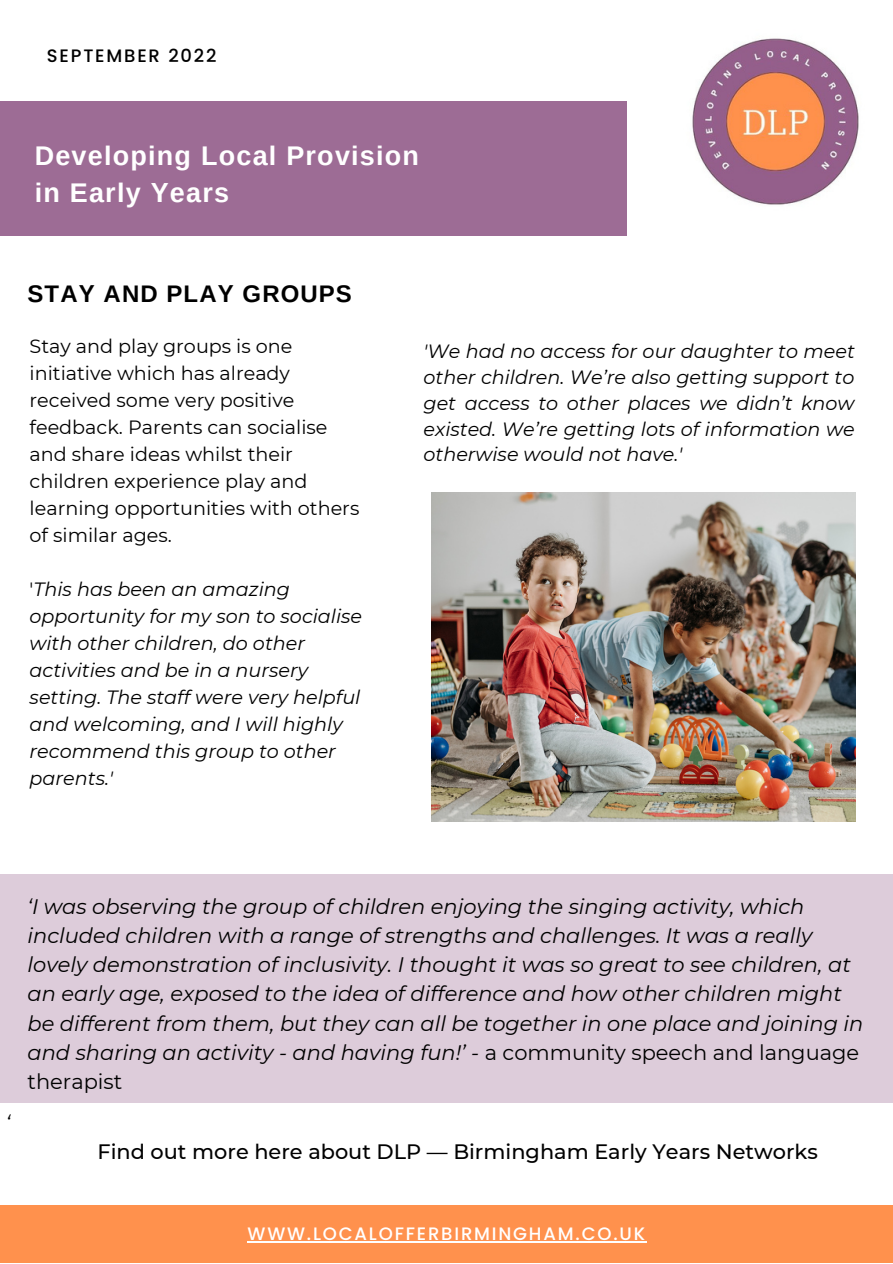
<style>
.page{position:relative;width:893px;height:1264px;background:#fff}
.page>*{position:absolute;margin:0;border:0;box-sizing:border-box;transform-origin:0 0}
.t1{font:700 27px/37px "Arimo";letter-spacing:.045em;color:#fff}
.t2{font:700 24px "Arimo";letter-spacing:.045em;color:#000}
.t3{font:italic 21px/29.2px "Montserrat";color:#000}
.t4{font:500 20.85px "Montserrat";color:#000}
.t5{font:italic 20.85px "Montserrat";color:#000}
.t6{font:italic 19.2px/27px "Montserrat";color:#000}
.t7{font:19.2px/27px "Montserrat";color:#000}
.t8{font:500 18px "Poppins";letter-spacing:.1em;color:#fff}
.t9{font:500 18px "Poppins";letter-spacing:.1em;color:#000}
.s1{font-style:normal}
</style>
<div class="page">
<div style="left:0;top:101px;width:626px;height:135px;background:#9d6c95"></div>
<div style="left:0;top:1204px;width:892px;height:58px;background:#ff914d"></div>
<img style="left:431px;top:493px;width:424px;height:328px">
<div style="left:0;top:874px;width:892px;height:228px;background:#ddccda"></div>
<hr style="left:247px;top:1241px;width:400px;height:1px;background:#fff">
<img style="left:692px;top:38px;width:167px;height:167px">
<p class="t9" style="left:47px;top:43px;width:171px">SEPTEMBER 2022</p>
<p class="t1" style="left:35px;top:137px;width:386px">Developing Local Provision in Early Years</p>
<p class="t2" style="left:28px;top:280px;width:326px">STAY AND PLAY GROUPS</p>
<p class="t7" style="left:30px;top:333px;width:331px">Stay and play groups is one initiative which has already received some very positive feedback. Parents can socialise and share ideas whilst their children experience play and learning opportunities with others of similar ages.</p>
<p class="t6" style="left:30px;top:576px;width:334px"><span class="s1">'</span>This has been an amazing opportunity for my son to socialise with other children, do other activities and be in a nursery setting. The staff were very helpful and welcoming, and I will highly recommend this group to other parents.'</p>
<p class="t6" style="left:423px;top:338px;width:432px;line-height:25.8px;text-align:justify">'We had no access for our daughter to meet other children. We’re also getting support to get access to other places we didn’t know existed. We’re getting lots of information we otherwise would not have.'</p>
<p class="t5" style="left:6px;top:1110px;width:6px">‘</p>
<p class="t3" style="left:28px;top:891px;width:837px">‘I was observing the group of children enjoying the singing activity, which included children with a range of strengths and challenges. It was a really lovely demonstration of inclusivity. I thought it was so great to see children, at an early age, exposed to the idea of difference and how other children might be different from them, but they can all be together in one place and joining in and sharing an activity - and having fun!’ - <span class="s1">a community speech and language therapist</span></p>
<p class="t4" style="left:97px;top:1138px;width:721px">Find out more here about DLP — Birmingham Early Years Networks</p>
<p class="t8" style="left:247px;top:1221px;width:399px">WWW.LOCALOFFERBIRMINGHAM.CO.UK</p>
</div>
